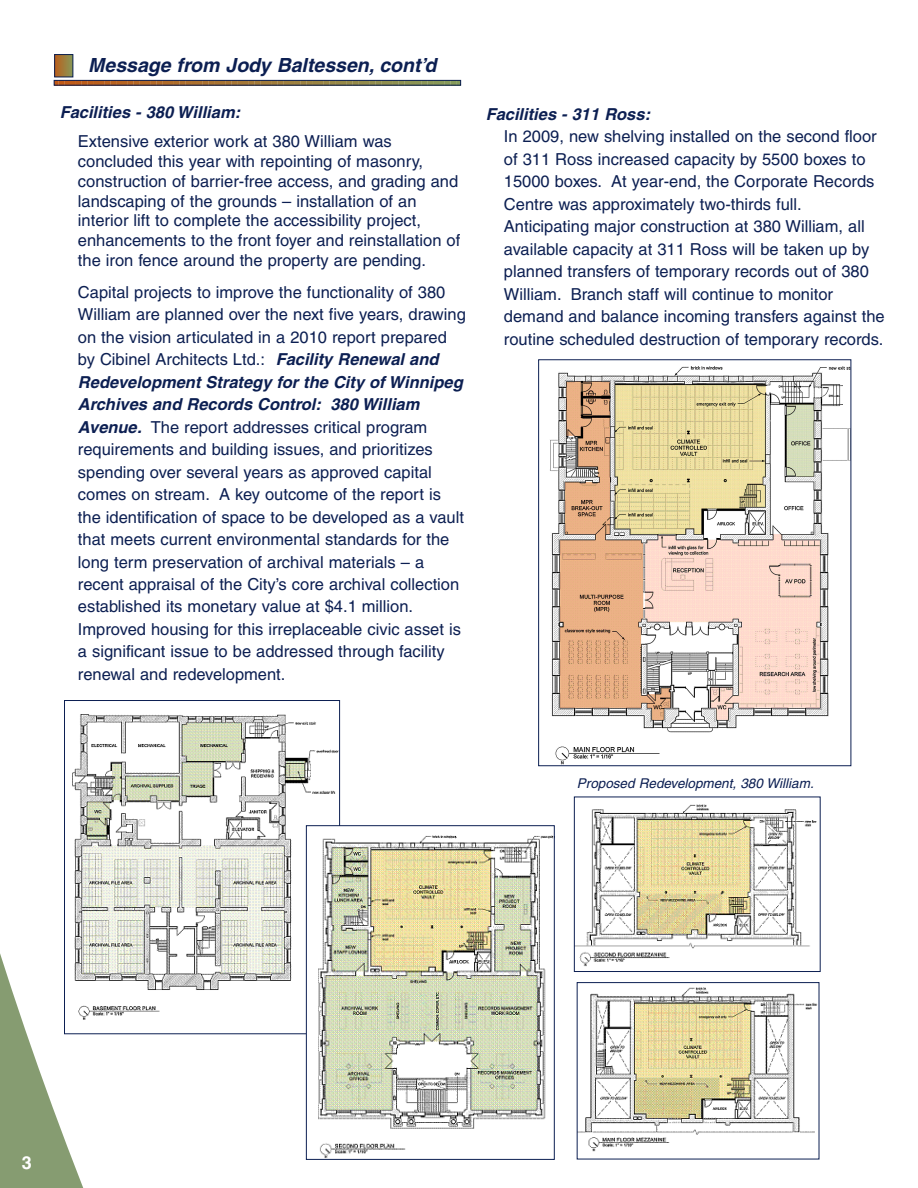
<style>
.page{position:relative;width:918px;height:1188px;background:#fff}
.page>*{position:absolute;margin:0;border:0;box-sizing:border-box;transform-origin:0 0}
.t1{font:italic 700 19.5px "Helvetica";color:#0c1f52}
.t2{font:700 18px "Helvetica";color:#fff}
.t3{font:16.5px/22.5px "Helvetica";color:#0c1f52}
.t4{font:italic 700 16.5px "Helvetica";color:#0c1f52}
.t5{font:italic 13.5px "Helvetica";color:#0c1f52}
.s1{font-weight:700;font-style:italic}
</style>
<div class="page">
<svg style="left:0;top:953px;width:90px;height:235px"></svg>
<svg style="left:55px;top:55px;width:405px;height:30px"></svg>
<div style="left:54px;top:54px;width:19px;height:23px;border:1px solid #0c1f52"></div>
<img style="left:550px;top:366px;width:299px;height:398px">
<div style="left:538px;top:359px;width:313px;height:407px;border:1px solid #0c1f52"></div>
<div style="left:65px;top:701px;width:275px;height:333px;background:#fff"></div>
<img style="left:72px;top:715px;width:266px;height:304px">
<div style="left:64px;top:700px;width:276px;height:334px;border:1px solid #0c1f52"></div>
<img style="left:579px;top:987px;width:238px;height:165px">
<div style="left:306px;top:826px;width:248px;height:333px;background:#fff"></div>
<img style="left:319px;top:835px;width:234px;height:323px">
<div style="left:306px;top:825px;width:249px;height:335px;border:1px solid #0c1f52"></div>
<img style="left:576px;top:804px;width:241px;height:163px">
<div style="left:574px;top:796px;width:247px;height:176px;border:1px solid #0c1f52"></div>
<p class="t1" style="left:88px;top:58px;width:353px">Message from Jody Baltessen, cont’d</p>
<p class="t4" style="left:60px;top:107px;width:185px">Facilities - 380 William:</p>
<p class="t3" style="left:78px;top:133px;width:384px;line-height:19.8px">Extensive exterior work at 380 William was concluded this year with repointing of masonry, construction of barrier-free access, and grading and landscaping of the grounds – installation of an interior lift to complete the accessibility project, enhancements to the front foyer and reinstallation of the iron fence around the property are pending.</p>
<p class="t3" style="left:78px;top:282px;width:390px">Capital projects to improve the functionality of 380<br>William are planned over the next five years, drawing on the vision articulated in a 2010 report prepared by Cibinel Architects Ltd.: <span class="s1">Facility Renewal and Redevelopment Strategy for the City ofWinnipeg Archives and Records Control: 380 William Avenue.</span> The report addresses critical program requirements and building issues, and prioritizes spending over several years as approved capital comes on stream. A key outcome of the report is the identification of space to be developed as a vault that meets current environmental standards for the long term preservation of archival materials – a recent appraisal of the City’s core archival collection established its monetary value at $4.1 million.<br>Improved housing for this irreplaceable civic asset is a significant issue to be addressed through facility renewal and redevelopment.</p>
<p class="t4" style="left:486px;top:108px;width:169px">Facilities - 311 Ross:</p>
<p class="t3" style="left:504px;top:127px;width:382px">In 2009, new shelving installed on the second floor of 311 Ross increased capacity by 5500 boxes to 15000 boxes. At year-end, the Corporate Records Centre was approximately two-thirds full.<br>Anticipating major construction at 380 William, all available capacity at 311 Ross will be taken up by planned transfers of temporary records out of 380<br>William. Branch staff will continue to monitor demand and balance incoming transfers against the routine scheduled destruction of temporary records.</p>
<p class="t5" style="left:577px;top:778px;width:241px">Proposed Redevelopment, 380 William.</p>
<p class="t2" style="left:22px;top:1156px;width:12px">3</p>
</div>
